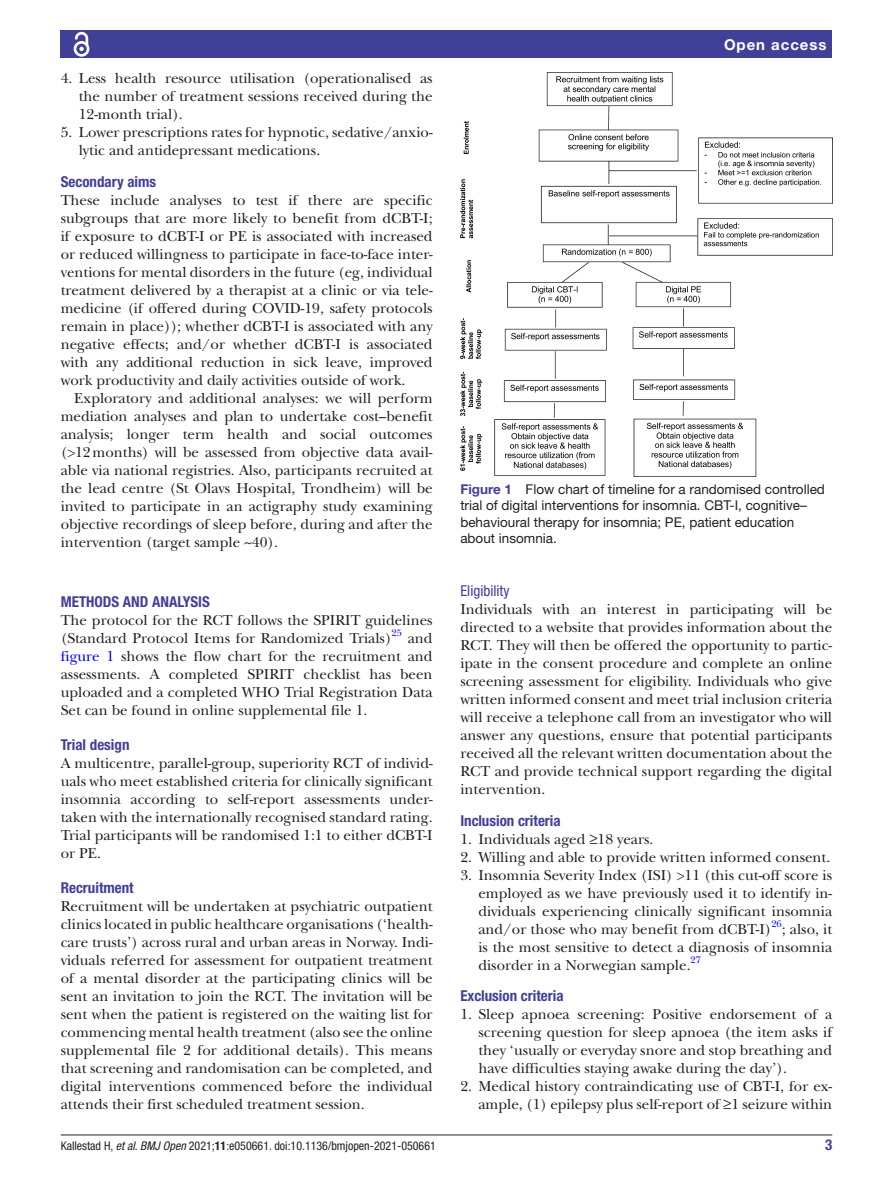
<style>
.page{position:relative;width:893px;height:1191px;background:#fff}
.page>*{position:absolute;margin:0;border:0;box-sizing:border-box;transform-origin:0 0}
.t1{font:15px/18px "New Baskerville";color:#231f20;text-align:justify}
.t2{font:700 condensed 15px "Helvetica Neue LT Std";color:#414099}
.t3{font:condensed 15px "Helvetica Neue LT Std";color:#414099}
.t4{font:700 15px "Helvetica Neue LT Std";letter-spacing:.065em;color:#fff}
.t5{font:13.5px/16.2px "Helvetica Neue LT Std";color:#231f20}
.t6{font:condensed 12px "Helvetica Neue LT Std";color:#231f20}
.t7{font:9.9px "New Baskerville";color:#00f}
.s1{color:#00f}
.s2{font-weight:700;color:#414099}
.s3{font-style:italic}
.s4{font-weight:700}
</style>
<div class="page">
<hr style="left:61px;top:1134px;width:771px;height:1px;background:#231f20">
<div style="left:61px;top:31px;width:771px;height:27px;background:#414099"></div>
<svg style="left:73px;top:31px;width:17px;height:26px"></svg>
<img style="left:460px;top:73px;width:372px;height:403px">
<p class="t1" style="left:79px;top:69px;width:355px;text-indent:-18px">4. Less health resource utilisation (operationalised as the number of treatment sessions received during the 12-month trial).</p>
<p class="t1" style="left:79px;top:123px;width:355px;text-indent:-18px">5. Lower prescriptions rates for hypnotic, sedative/anxio&shy;lytic and antidepressant medications.</p>
<p class="t2" style="left:61px;top:172px;width:97px">Secondary aims</p>
<p class="t1" style="left:61px;top:191px;width:373px">These include analyses to test if there are specific subgroups that are more likely to benefit from dCBT-I; if exposure to dCBT-I or PE is associated with increased or reduced willingness to participate in face-to-face inter&shy;ventions for mental disorders in the future (eg, individual treatment delivered by a therapist at a clinic or via tele&shy;medicine (if offered during COVID-19, safety protocols remain in place)); whether dCBT-I is associated with any negative effects; and/or whether dCBT-I is associated with any additional reduction in sick leave, improved work productivity and daily activities outside of work.</p>
<p class="t1" style="left:61px;top:389px;width:373px;text-indent:14px">Exploratory and additional analyses: we will perform mediation analyses and plan to undertake cost–benefit analysis; longer term health and social outcomes (&gt;12months) will be assessed from objective data avail&shy;able via national registries. Also, participants recruited at the lead centre (St Olavs Hospital, Trondheim) will be invited to participate in an actigraphy study examining objective recordings of sleep before, during and after the intervention (target sample ~40).</p>
<p class="t2" style="left:61px;top:592px;width:151px">METHODS AND ANALYSIS</p>
<p class="t1" style="left:61px;top:611px;width:373px">The protocol for the RCT follows the SPIRIT guidelines (Standard Protocol Items for Randomized Trials)</p>
<p class="t7" style="left:392px;top:627px;width:12px">25</p>
<p class="t1" style="left:61px;top:629px;width:373px;text-indent:347px">and <span class="s1">figure 1</span> shows the flow chart for the recruitment and assessments. A completed SPIRIT checklist has been uploaded and a completed WHO Trial Registration Data Set can be found in online supplemental file 1.</p>
<p class="t2" style="left:61px;top:735px;width:70px">Trial design</p>
<p class="t1" style="left:61px;top:754px;width:373px">A multicentre, parallel-group, superiority RCT of individ&shy;uals who meet established criteria for clinically significant insomnia according to self-report assessments under&shy;taken with the internationally recognised standard rating.<br>Trial participants will be randomised 1:1 to either dCBT-I or PE.</p>
<p class="t2" style="left:61px;top:879px;width:75px">Recruitment</p>
<p class="t1" style="left:61px;top:897px;width:373px">Recruitment will be undertaken at psychiatric outpatient clinics located in public healthcare organisations (‘health&shy;care trusts’) across rural and urban areas in Norway. Indi&shy;viduals referred for assessment for outpatient treatment of a mental disorder at the participating clinics will be sent an invitation to join the RCT. The invitation will be sent when the patient is registered on the waiting list for commencing mental health treatment (also see the online supplemental file 2 for additional details). This means that screening and randomisation can be completed, and digital interventions commenced before the individual attends their first scheduled treatment session.</p>
<p class="t4" style="left:724px;top:35px;width:104px">Open access</p>
<p class="t5" style="left:460px;top:481px;width:366px"><span class="s2">Figure 1</span> Flow chart of timeline for a randomised controlled trial of digital interventions for insomnia. CBT-I, cognitive– behavioural therapy for insomnia; PE, patient education about insomnia.</p>
<p class="t3" style="left:460px;top:582px;width:51px">Eligibility</p>
<p class="t1" style="left:460px;top:600px;width:373px">Individuals with an interest in participating will be directed to a website that provides information about the RCT. They will then be offered the opportunity to partic&shy;ipate in the consent procedure and complete an online screening assessment for eligibility. Individuals who give written informed consent and meet trial inclusion criteria will receive a telephone call from an investigator who will answer any questions, ensure that potential participants received all the relevant written documentation about the RCT and provide technical support regarding the digital intervention.</p>
<p class="t2" style="left:460px;top:811px;width:102px">Inclusion criteria</p>
<p class="t1" style="left:460px;top:830px;width:195px">1. Individuals aged ≥18 years.</p>
<p class="t1" style="left:460px;top:848px;width:371px">2. Willing and able to provide written informed consent.</p>
<p class="t1" style="left:478px;top:866px;width:355px;text-indent:-18px">3. Insomnia Severity Index (ISI) &gt;11 (this cut-off score is employed as we have previously used it to identify in&shy;dividuals experiencing clinically significant insomnia and/or those who may benefit from dCBT-I)<sup>26</sup>; also, it is the most sensitive to detect a diagnosis of insomnia disorder in a Norwegian sample.</p>
<p class="t7" style="left:691px;top:954px;width:12px">27</p>
<p class="t2" style="left:460px;top:987px;width:105px">Exclusion criteria</p>
<p class="t1" style="left:478px;top:1005px;width:355px;text-indent:-18px">1. Sleep apnoea screening: Positive endorsement of a screening question for sleep apnoea (the item asks if they ‘usually or everyday snore and stop breathing and have difficulties staying awake during the day’).</p>
<p class="t1" style="left:460px;top:1077px;width:373px;text-align:right">2. Medical history contraindicating use of CBT-I, for ex&shy;ample, (1) epilepsy plus self-report of ≥1 seizure within</p>
<p class="t6" style="left:61px;top:1138px;width:377px">Kallestad H, <span class="s3">et al</span>. <span class="s3">BMJ Open</span> 2021;<span class="s4">11</span>:e050661. doi:10.1136/bmjopen-2021-050661</p>
<p class="t2" style="left:825px;top:1135px;width:9px">3</p>
</div>
